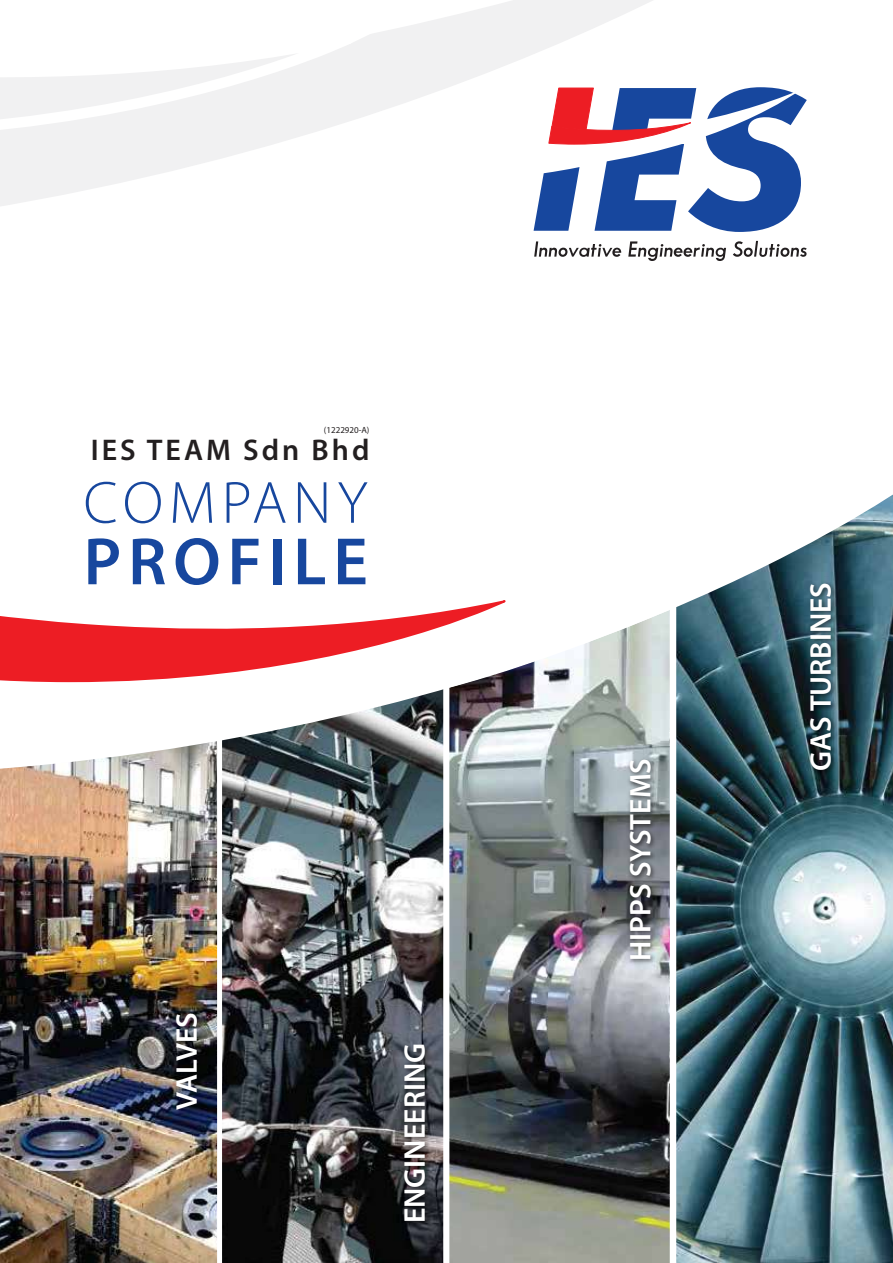
<style>
.page{position:relative;width:893px;height:1263px;background:#fff}
.page>*{position:absolute;margin:0;border:0;box-sizing:border-box;transform-origin:0 0}
.t1{font:600 67.5px "Myriad Pro";letter-spacing:.1em;color:#17479e}
.t2{font:300 60px "Myriad Pro";letter-spacing:.1em;color:#17479e}
.t3{font:600 30px "Myriad Pro";color:#fff}
.t4{font:600 30px "Myriad Pro";letter-spacing:.1em;color:#231f20}
.t5{font:9px "Myriad Pro";color:#231f20}
</style>
<div class="page">
<svg style="left:676px;top:774px;width:217px;height:489px;background:#4f6f79"></svg>
<img style="left:0;top:774px;width:163px;height:489px">
<img style="left:222px;top:774px;width:221px;height:489px">
<img style="left:443px;top:774px;width:227px;height:489px">
<img style="left:395px;top:1038px;width:46px;height:225px">
<img style="left:621px;top:774px;width:46px;height:489px">
<img style="left:163px;top:774px;width:55px;height:489px">
<img style="left:801px;top:774px;width:47px;height:489px">
<svg style="left:534px;top:246px;width:87px;height:11px"></svg>
<svg style="left:628px;top:246px;width:98px;height:15px"></svg>
<svg style="left:733px;top:246px;width:74px;height:11px"></svg>
<img style="left:0;top:494px;width:893px;height:280px">
<svg style="left:0;top:599px;width:507px;height:84px"></svg>
<svg style="left:0;top:0;width:807px;height:246px"></svg>
<svg style="left:0;top:28px;width:361px;height:116px"></svg>
<p class="t5" style="left:324px;top:424px;width:47px">(1222920-A)</p>
<p class="t4" style="left:91px;top:431px;width:280px">IES TEAM Sdn Bhd</p>
<h2 class="t2" style="left:84px;top:470px;width:285px">COMPANY</h2>
<h1 class="t1" style="left:84px;top:519px;width:286px">PROFILE</h1>
<p class="t3" style="left:168px;top:1110px;width:99px;rotate:-90deg">VALVES</p>
<p class="t3" style="left:396px;top:1223px;width:182px;rotate:-90deg">ENGINEERING</p>
<p class="t3" style="left:621px;top:961px;width:204px;rotate:-90deg">HIPPS SYSTEMS</p>
<p class="t3" style="left:802px;top:771px;width:190px;rotate:-90deg">GAS TURBINES</p>
</div>
